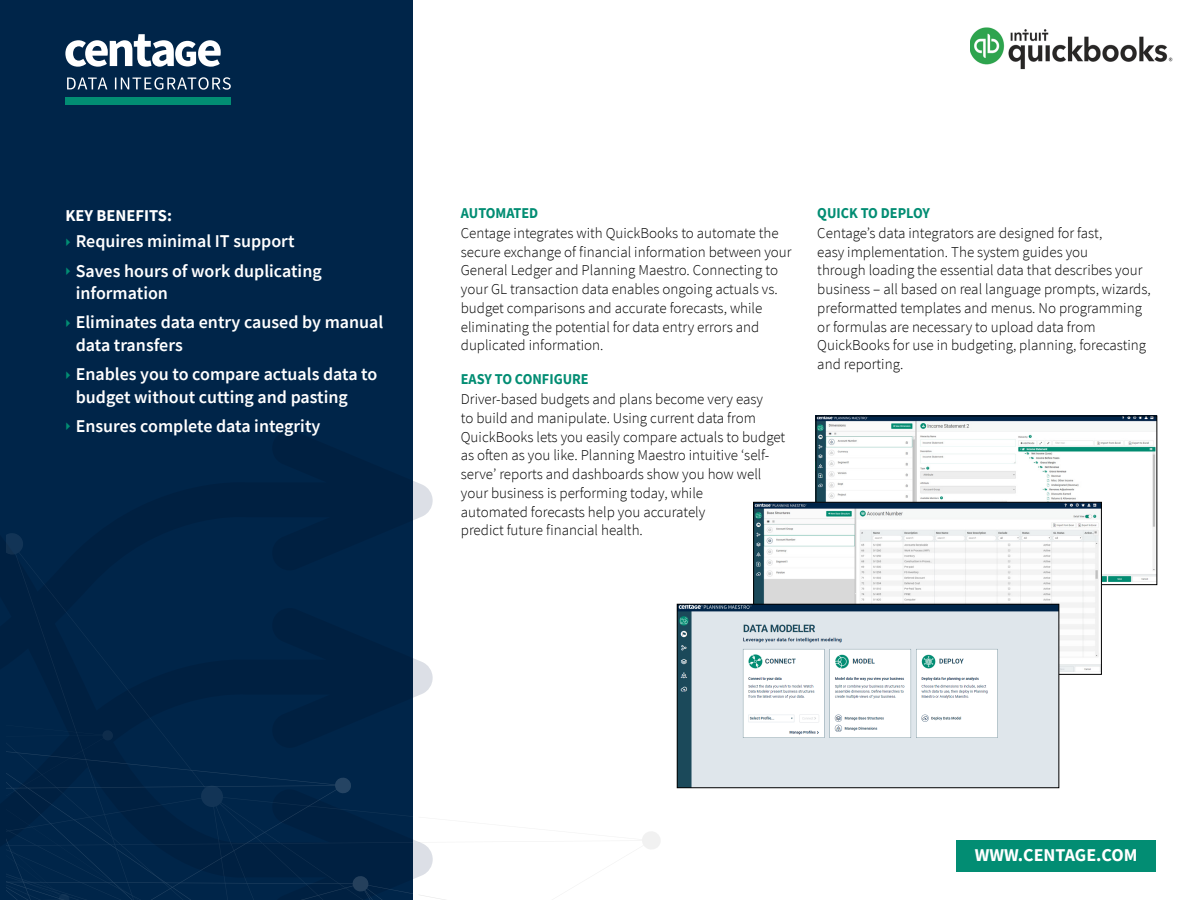
<style>
.page{position:relative;width:1200px;height:900px;background:#fff}
.page>*{position:absolute;margin:0;border:0;box-sizing:border-box;transform-origin:0 0}
.body_text_reverse{font:600 18px/22.5px "Source Sans Pro";color:#fff}
.t1{font:700 18px "Source Sans Pro";color:#fff}
.Side_Bar_Header{font:700 16.5px "Source Sans Pro";color:#fff}
.Main_Bullet_Text{font:300 15px/18.8px "Source Sans Pro";color:#000}
.t2{font:700 15px "Source Sans Pro";color:#028d73;scale:.95 1}
</style>
<div class="page">
<div style="left:0;top:0;width:413px;height:900px;background:#002549"></div>
<div style="left:956px;top:840px;width:200px;height:32px;background:#028d73"></div>
<svg style="left:67px;top:77px;width:164px;height:13px"></svg>
<div style="left:65px;top:97px;width:166px;height:8px;background:#028d73"></div>
<svg style="left:65px;top:34px;width:156px;height:33px"></svg>
<svg style="left:6px;top:481px;width:413px;height:419px"></svg>
<svg style="left:419px;top:603px;width:430px;height:297px"></svg>
<img style="left:818px;top:418px;width:337px;height:164px">
<div style="left:816px;top:416px;width:341px;height:169px;border:1px solid #000"></div>
<img style="left:755px;top:504px;width:345px;height:167px">
<div style="left:753px;top:502px;width:349px;height:173px;border:1px solid #000"></div>
<img style="left:679px;top:606px;width:378px;height:180px">
<div style="left:677px;top:604px;width:382px;height:184px;border:1px solid #000"></div>
<img style="left:970px;top:27px;width:203px;height:43px">
<p class="Side_Bar_Header" style="left:65px;top:204px;width:108px">KEY BENEFITS:</p>
<p class="body_text_reverse" style="left:76px;top:230px;width:220px">Requires minimal IT support</p>
<p class="body_text_reverse" style="left:76px;top:259px;width:248px">Saves hours of work duplicating information</p>
<p class="body_text_reverse" style="left:76px;top:311px;width:309px">Eliminates data entry caused by manual data transfers</p>
<p class="body_text_reverse" style="left:76px;top:363px;width:303px">Enables you to compare actuals data to budget without cutting and pasting</p>
<p class="body_text_reverse" style="left:76px;top:414px;width:246px">Ensures complete data integrity</p>
<p class="t2" style="left:461px;top:202px;width:83px">AUTOMATED</p>
<p class="Main_Bullet_Text" style="left:461px;top:223px;width:332px">Centage integrates with QuickBooks to automate the secure exchange of financial information between your General Ledger and Planning Maestro. Connecting to your GL transaction data enables ongoing actuals vs. budget comparisons and accurate forecasts, while eliminating the potential for data entry errors and duplicated information.</p>
<p class="t2" style="left:461px;top:369px;width:136px">EASY TO CONFIGURE</p>
<p class="Main_Bullet_Text" style="left:461px;top:390px;width:326px">Driver-based budgets and plans become very easy<br>to build and manipulate. Using current data from QuickBooks lets you easily compare actuals to budget as often as you like. Planning Maestro intuitive ‘self&shy;serve’ reports and dashboards show you how well your business is performing today, while<br>automated forecasts help you accurately<br>predict future financial health.</p>
<p class="t2" style="left:817px;top:202px;width:120px">QUICK TO DEPLOY</p>
<p class="Main_Bullet_Text" style="left:817px;top:223px;width:335px">Centage’s data integrators are designed for fast,<br>easy implementation. The system guides you<br>through loading the essential data that describes your business – all based on real language prompts, wizards, preformatted templates and menus. No programming or formulas are necessary to upload data from QuickBooks for use in budgeting, planning, forecasting and reporting.</p>
<p class="t1" style="left:975px;top:843px;width:164px">WWW.CENTAGE.COM</p>
</div>
